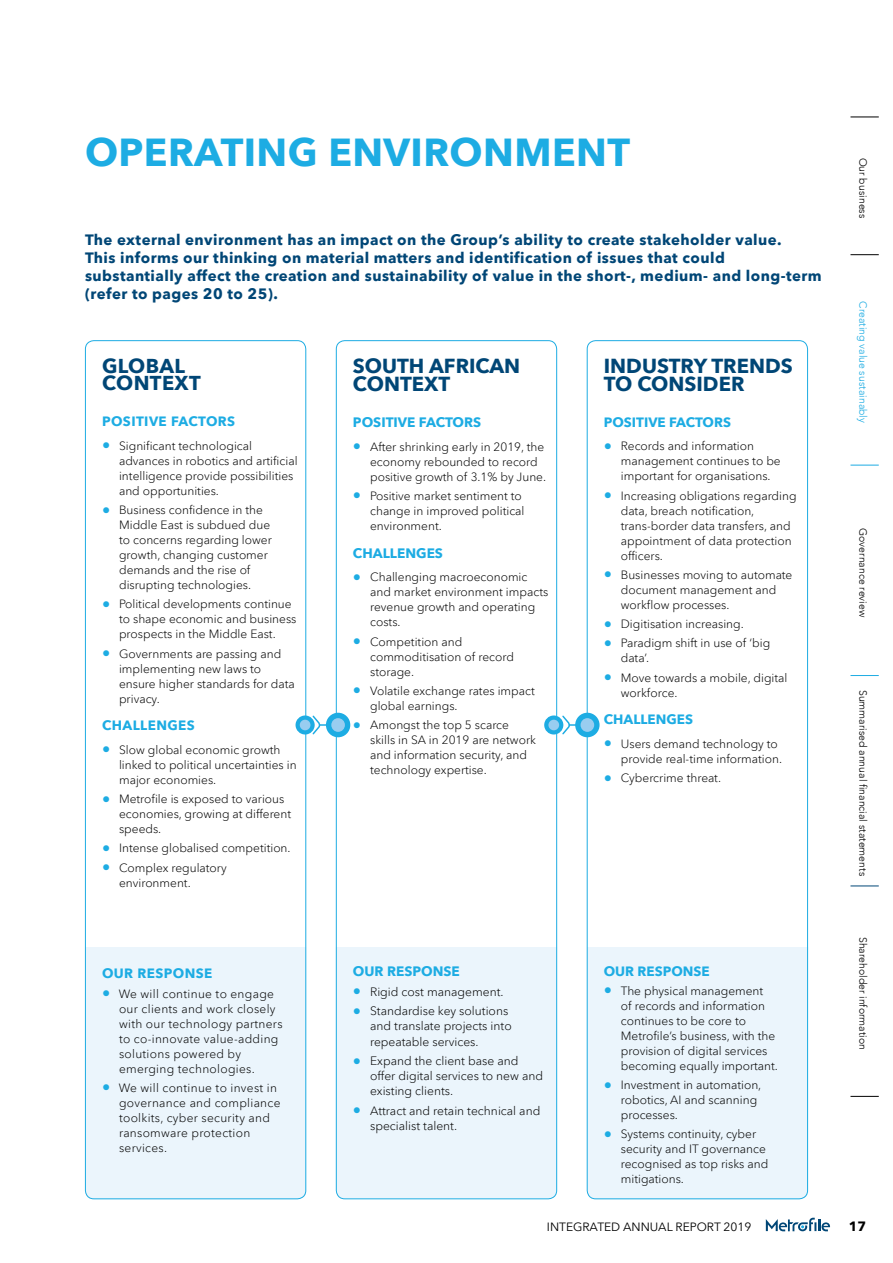
<style>
.page{position:relative;width:893px;height:1263px;background:#fff}
.page>*{position:absolute;margin:0;border:0;box-sizing:border-box;transform-origin:0 0}
.t1{font:700 39px "Avenir Next LT Pro";letter-spacing:.01em;color:#1dace3}
.t2{font:700 20.25px/17.1px "Avenir Next";color:#004676}
.t3{font:700 20.1px/17px "Avenir Next";letter-spacing:.02em;color:#004676}
.t4{font:700 15px/18px "Avenir Next LT Pro";letter-spacing:.03em;color:#004676}
.t5{font:700 13.65px "Avenir Next LT Pro";color:#1dace3}
.t6{font:700 13.5px "Avenir Next LT Pro";letter-spacing:.03em;color:#1dace3}
.t7{font:700 13.5px "Avenir Next LT Pro";color:#1dace3}
.t8{font:700 13.5px "Avenir Next";color:#000}
.t9{font:300 12.15px/15.1px "Avenir Next LT Pro";color:#000}
.t10{font:300 12px/15px "Avenir Next LT Pro";color:#000}
.t11{font:300 12px/15px "Avenir Next LT Pro";letter-spacing:.025em;color:#000}
.t12{font:12px "Avenir Next";color:#000}
.t13{font:300 10.5px "Avenir";color:#000}
.t14{font:300 10.5px "Avenir";color:#1dace3}
.s1{font-size:16.5px;color:#1dace3}
</style>
<div class="page">
<svg style="left:766px;top:1218px;width:64px;height:13px"></svg>
<svg style="left:850px;top:885px;width:29px;height:1px"></svg>
<svg style="left:850px;top:1096px;width:29px;height:1px"></svg>
<svg style="left:850px;top:465px;width:29px;height:1px"></svg>
<svg style="left:850px;top:675px;width:29px;height:1px"></svg>
<svg style="left:850px;top:117px;width:29px;height:1px"></svg>
<svg style="left:850px;top:254px;width:29px;height:1px"></svg>
<div style="left:587px;top:947px;width:221px;height:252px;background:#ebf5fc"></div>
<div style="left:336px;top:947px;width:221px;height:251px;background:#ebf5fc"></div>
<div style="left:85px;top:947px;width:221px;height:252px;background:#ebf5fc"></div>
<div style="left:85px;top:340px;width:221px;height:859px;border:1px solid #1dace3;border-radius:9px"></div>
<div style="left:336px;top:340px;width:221px;height:859px;border:1px solid #1dace3;border-radius:9px"></div>
<div style="left:587px;top:340px;width:221px;height:859px;border:1px solid #1dace3;border-radius:9px"></div>
<svg style="left:561px;top:714px;width:20px;height:22px"></svg>
<svg style="left:544px;top:715px;width:19px;height:19px"></svg>
<div style="left:548px;top:720px;width:11px;height:10px;background:#99cdf0;border-radius:50%"></div>
<div style="left:575px;top:713px;width:25px;height:24px;background:#1dace3;border-radius:50%"></div>
<div style="left:581px;top:718px;width:13px;height:14px;background:#99cdf0;border-radius:50%"></div>
<svg style="left:311px;top:714px;width:21px;height:22px"></svg>
<svg style="left:296px;top:715px;width:19px;height:19px"></svg>
<div style="left:300px;top:720px;width:10px;height:10px;background:#99cdf0;border-radius:50%"></div>
<div style="left:326px;top:713px;width:24px;height:24px;background:#1dace3;border-radius:50%"></div>
<div style="left:331px;top:718px;width:14px;height:14px;background:#99cdf0;border-radius:50%"></div>
<h1 class="t1" style="left:85px;top:128px;width:546px">OPERATING ENVIRONMENT</h1>
<p class="t4" style="left:85px;top:231px;width:738px">The external environment has an impact on the Group’s ability to create stakeholder value.<br>This informs our thinking on material matters and identification of issues that could substantially affect the creation and sustainability of value in the short-, medium- and long-term (refer to pages 20 to 25).</p>
<h3 class="t3" style="left:102px;top:357px;width:100px">GLOBAL<br>CONTEXT</h3>
<p class="t6" style="left:102px;top:413px;width:135px">POSITIVE FACTORS</p>
<p class="t10" style="left:119px;top:438px;width:180px;text-indent:-17px"><span class="s1">•</span> Significant technological advances in robotics and artificial intelligence provide possibilities and opportunities.</p>
<p class="t10" style="left:119px;top:502px;width:154px;text-indent:-17px"><span class="s1">•</span> Business confidence in the<br>Middle East is subdued due to concerns regarding lower growth, changing customer demands and the rise of disrupting technologies.</p>
<p class="t10" style="left:119px;top:597px;width:179px;text-indent:-17px"><span class="s1">•</span> Political developments continue to shape economic and business prospects in the Middle East.</p>
<p class="t10" style="left:119px;top:646px;width:177px;text-indent:-17px"><span class="s1">•</span> Governments are passing and implementing new laws to ensure higher standards for data privacy.</p>
<p class="t6" style="left:102px;top:717px;width:94px">CHALLENGES</p>
<p class="t10" style="left:119px;top:742px;width:179px;text-indent:-17px"><span class="s1">•</span> Slow global economic growth linked to political uncertainties in major economies.</p>
<p class="t10" style="left:119px;top:791px;width:174px;text-indent:-17px"><span class="s1">•</span> Metrofile is exposed to various economies, growing at different speeds.</p>
<p class="t10" style="left:102px;top:841px;width:190px"><span class="s1">•</span> Intense globalised competition.</p>
<p class="t10" style="left:119px;top:860px;width:109px;text-indent:-17px"><span class="s1">•</span> Complex regulatory environment.</p>
<p class="t6" style="left:102px;top:965px;width:112px">OUR RESPONSE</p>
<p class="t11" style="left:119px;top:986px;width:165px;text-indent:-17px"><span class="s1">•</span> We will continue to engage our clients and work closely with our technology partners to co-innovate value-adding solutions powered by emerging technologies.</p>
<p class="t11" style="left:119px;top:1080px;width:163px;text-indent:-17px"><span class="s1">•</span> We will continue to invest in governance and compliance toolkits, cyber security and ransomware protection services.</p>
<h2 class="t2" style="left:353px;top:357px;width:169px">SOUTH AFRICAN<br>CONTEXT</h2>
<p class="t5" style="left:353px;top:414px;width:130px">POSITIVE FACTORS</p>
<p class="t10" style="left:370px;top:439px;width:178px;text-indent:-17px"><span class="s1">•</span> After shrinking early in 2019, the economy rebounded to record positive growth of 3.1% by June.</p>
<p class="t10" style="left:370px;top:488px;width:156px;text-indent:-17px"><span class="s1">•</span> Positive market sentiment to change in improved political environment.</p>
<p class="t5" style="left:353px;top:545px;width:92px">CHALLENGES</p>
<p class="t10" style="left:370px;top:569px;width:180px;text-indent:-17px"><span class="s1">•</span> Challenging macroeconomic and market environment impacts revenue growth and operating costs.</p>
<p class="t10" style="left:370px;top:634px;width:145px;text-indent:-17px"><span class="s1">•</span> Competition and commoditisation of record storage.</p>
<p class="t10" style="left:370px;top:683px;width:166px;text-indent:-17px"><span class="s1">•</span> Volatile exchange rates impact global earnings.</p>
<p class="t10" style="left:370px;top:717px;width:167px;text-indent:-17px"><span class="s1">•</span> Amongst the top 5 scarce skills in SA in 2019 are network and information security, and technology expertise.</p>
<h2 class="t2" style="left:604px;top:357px;width:190px">INDUSTRY TRENDS<br>TO CONSIDER</h2>
<p class="t7" style="left:604px;top:414px;width:129px">POSITIVE FACTORS</p>
<p class="t10" style="left:621px;top:439px;width:161px;text-indent:-17px"><span class="s1">•</span> Records and information management continues to be important for organisations.</p>
<p class="t10" style="left:621px;top:488px;width:177px;text-indent:-17px"><span class="s1">•</span> Increasing obligations regarding data, breach notification, trans-border data transfers, and appointment of data protection officers.</p>
<p class="t10" style="left:621px;top:567px;width:173px;text-indent:-17px"><span class="s1">•</span> Businesses moving to automate document management and workflow processes.</p>
<p class="t10" style="left:604px;top:616px;width:142px"><span class="s1">•</span> Digitisation increasing.</p>
<p class="t10" style="left:621px;top:636px;width:151px;text-indent:-17px"><span class="s1">•</span> Paradigm shift in use of ‘big data’.</p>
<p class="t10" style="left:621px;top:670px;width:168px;text-indent:-17px"><span class="s1">•</span> Move towards a mobile, digital workforce.</p>
<p class="t7" style="left:604px;top:711px;width:91px">CHALLENGES</p>
<p class="t10" style="left:621px;top:736px;width:163px;text-indent:-17px"><span class="s1">•</span> Users demand technology to provide real-time information.</p>
<p class="t10" style="left:604px;top:770px;width:119px"><span class="s1">•</span> Cybercrime threat.</p>
<p class="t5" style="left:353px;top:963px;width:108px">OUR RESPONSE</p>
<p class="t9" style="left:353px;top:984px;width:152px"><span class="s1">•</span> Rigid cost management.</p>
<p class="t9" style="left:370px;top:1003px;width:143px;text-indent:-17px"><span class="s1">•</span> Standardise key solutions and translate projects into repeatable services.</p>
<p class="t9" style="left:370px;top:1053px;width:174px;text-indent:-17px"><span class="s1">•</span> Expand the client base and offer digital services to new and existing clients.</p>
<p class="t9" style="left:370px;top:1103px;width:172px;text-indent:-17px"><span class="s1">•</span> Attract and retain technical and specialist talent.</p>
<p class="t7" style="left:604px;top:963px;width:107px">OUR RESPONSE</p>
<p class="t10" style="left:621px;top:983px;width:159px;text-indent:-17px"><span class="s1">•</span> The physical management<br>of records and information continues to be core to<br>Metrofile’s business, with the provision of digital services becoming equally important.</p>
<p class="t10" style="left:621px;top:1077px;width:142px;text-indent:-17px"><span class="s1">•</span> Investment in automation, robotics, AI and scanning processes.</p>
<p class="t10" style="left:621px;top:1127px;width:149px;text-indent:-17px"><span class="s1">•</span> Systems continuity, cyber security and IT governance recognised as top risks and mitigations.</p>
<p class="t13" style="left:869px;top:158px;width:62px;rotate:90deg">Our business</p>
<p class="t14" style="left:869px;top:301px;width:123px;rotate:90deg">Creating value sustainably</p>
<p class="t13" style="left:869px;top:528px;width:91px;rotate:90deg">Governance review</p>
<p class="t13" style="left:869px;top:690px;width:188px;rotate:90deg">Summarised annual financial statements</p>
<p class="t13" style="left:869px;top:937px;width:115px;rotate:90deg">Shareholder information</p>
<p class="t12" style="left:547px;top:1217px;width:206px">INTEGRATED ANNUAL REPORT 2019</p>
<p class="t8" style="left:849px;top:1215px;width:19px">17</p>
</div>
